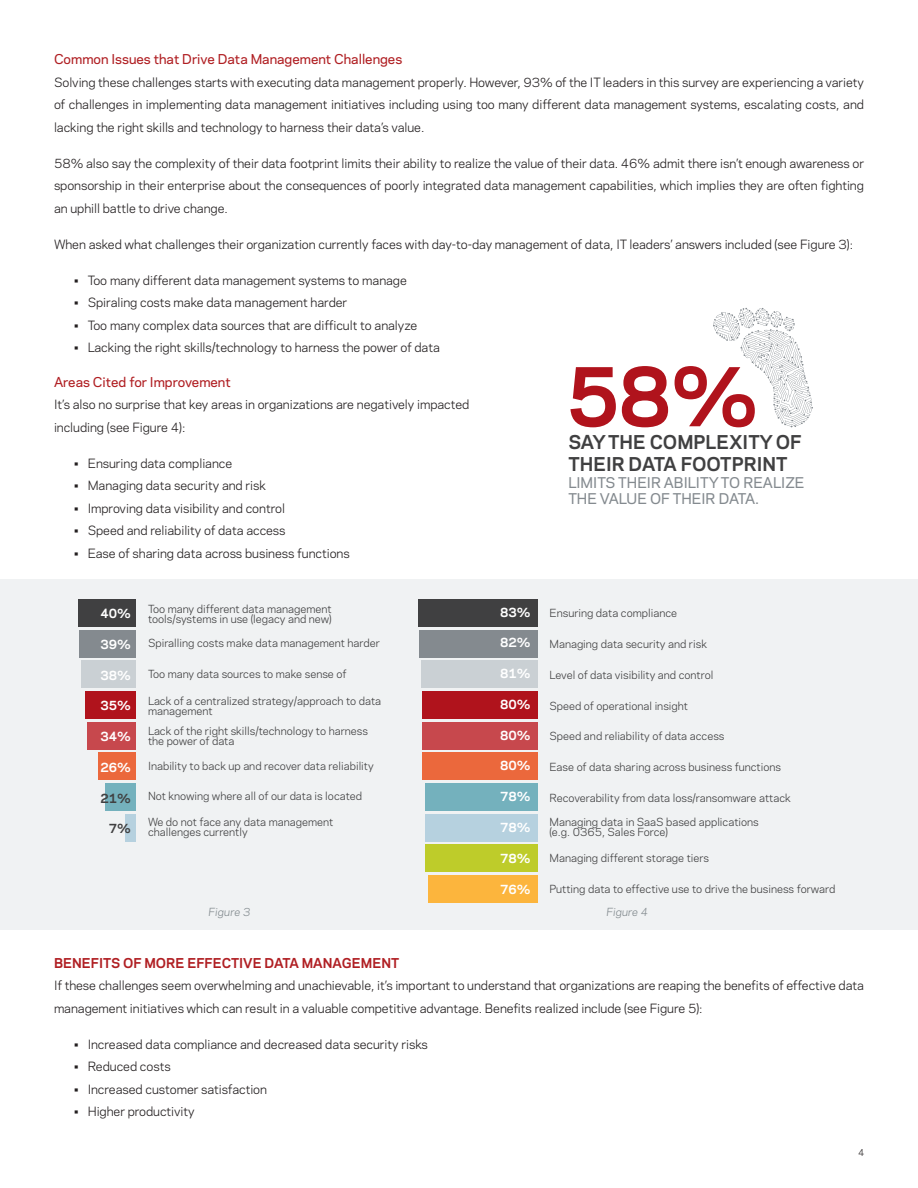
<style>
.page{position:relative;width:918px;height:1188px;background:#fff}
.page>*{position:absolute;margin:0;border:0;box-sizing:border-box;transform-origin:0 0}
.t1{font:700 77.4px "Polaris";color:#b0131c}
.t2{font:700 17.85px/21.5px "Polaris";color:#404041}
.t3{font:500 13.95px/16.6px "Polaris";color:#848a8f}
.t4{font:500 12.75px "Polaris";color:#b01f23}
.t5{font:700 12.75px "Polaris";color:#b01f23}
.t6{font:12px/22.5px "Polaris";letter-spacing:-.005em;color:#231f20;text-align:justify}
.t7{font:700 12px "Polaris";color:#fff}
.t8{font:700 12px "Polaris";color:#404041}
.t9{font:10.5px/10.5px "Polaris";color:#404041}
.t10{font:italic 10.5px "Polaris";letter-spacing:.005em;color:#838b8f}
.t11{font:9px "Polaris";color:#231f20}
</style>
<div class="page">
<div style="left:0;top:579px;width:918px;height:351px;background:#f0f2f3"></div>
<svg style="left:713px;top:308px;width:100px;height:119px"></svg>
<div style="left:428px;top:875px;width:109px;height:28px;background:#fcb53d"></div>
<div style="left:425px;top:844px;width:112px;height:28px;background:#becc2a"></div>
<div style="left:425px;top:814px;width:112px;height:27px;background:#b6d1df"></div>
<div style="left:425px;top:783px;width:112px;height:28px;background:#74b1bd"></div>
<div style="left:422px;top:752px;width:115px;height:28px;background:#eb683c"></div>
<div style="left:422px;top:722px;width:115px;height:27px;background:#c7484d"></div>
<div style="left:422px;top:691px;width:115px;height:28px;background:#b0131c"></div>
<div style="left:421px;top:660px;width:116px;height:28px;background:#cad0d4"></div>
<div style="left:419px;top:630px;width:118px;height:27px;background:#848a8f"></div>
<div style="left:418px;top:599px;width:119px;height:28px;background:#404041"></div>
<div style="left:126px;top:814px;width:10px;height:27px;background:#b6d1df"></div>
<div style="left:106px;top:783px;width:30px;height:28px;background:#74b1bd"></div>
<div style="left:99px;top:752px;width:37px;height:28px;background:#eb683c"></div>
<div style="left:87px;top:722px;width:49px;height:27px;background:#c7484d"></div>
<div style="left:86px;top:691px;width:50px;height:28px;background:#b0131c"></div>
<div style="left:81px;top:660px;width:55px;height:28px;background:#cad0d4"></div>
<div style="left:80px;top:630px;width:56px;height:27px;background:#848a8f"></div>
<div style="left:78px;top:599px;width:58px;height:28px;background:#404041"></div>
<p class="t4" style="left:54px;top:50px;width:350px">Common Issues that Drive Data Management Challenges</p>
<p class="t6" style="left:54px;top:70px;width:812px">Solving these challenges starts with executing data management properly. However, 93% of the IT leaders in this survey are experiencing a variety of challenges in implementing data management initiatives including using too many different data management systems, escalating costs, and lacking the right skills and technology to harness their data’s value.</p>
<p class="t6" style="left:54px;top:151px;width:812px">58% also say the complexity of their data footprint limits their ability to realize the value of their data. 46% admit there isn’t enough awareness or sponsorship in their enterprise about the consequences of poorly integrated data management capabilities, which implies they are often fighting an uphill battle to drive change.</p>
<p class="t6" style="left:54px;top:232px;width:801px">When asked what challenges their organization currently faces with day-to-day management of data, IT leaders’ answers included (see Figure 3):</p>
<p class="t6" style="left:74px;top:268px;width:334px">• Too many different data management systems to manage</p>
<p class="t6" style="left:74px;top:291px;width:275px">• Spiraling costs make data management harder</p>
<p class="t6" style="left:74px;top:313px;width:345px">• Too many complex data sources that are difficult to analyze</p>
<p class="t6" style="left:74px;top:336px;width:367px">• Lacking the right skills/technology to harness the power of data</p>
<p class="t4" style="left:54px;top:372px;width:178px">Areas Cited for Improvement</p>
<p class="t6" style="left:54px;top:393px;width:417px">It’s also no surprise that key areas in organizations are negatively impacted including (see Figure 4):</p>
<p class="t6" style="left:74px;top:451px;width:160px">• Ensuring data compliance</p>
<p class="t6" style="left:74px;top:474px;width:193px">• Managing data security and risk</p>
<p class="t6" style="left:74px;top:496px;width:212px">• Improving data visibility and control</p>
<p class="t6" style="left:74px;top:519px;width:213px">• Speed and reliability of data access</p>
<p class="t6" style="left:74px;top:541px;width:277px">• Ease of sharing data across business functions</p>
<h1 class="t1" style="left:567px;top:338px;width:194px">58%</h1>
<h2 class="t2" style="left:568px;top:431px;width:235px">SAY THE COMPLEXITY OF<br>THEIR DATA FOOTPRINT</h2>
<p class="t3" style="left:568px;top:473px;width:238px">LIMITS THEIR ABILITY TO REALIZE<br>THE VALUE OF THEIR DATA.</p>
<p class="t7" style="left:100px;top:605px;width:32px">40%</p>
<p class="t7" style="left:100px;top:635px;width:32px">39%</p>
<p class="t7" style="left:100px;top:666px;width:32px">38%</p>
<p class="t7" style="left:100px;top:697px;width:32px">35%</p>
<p class="t7" style="left:100px;top:728px;width:32px">34%</p>
<p class="t7" style="left:100px;top:758px;width:32px">26%</p>
<p class="t8" style="left:100px;top:789px;width:32px">21%</p>
<p class="t8" style="left:109px;top:820px;width:24px">7%</p>
<p class="t9" style="left:148px;top:603px;width:185px">Too many different data management tools/systems in use (legacy and new)</p>
<p class="t9" style="left:148px;top:637px;width:233px">Spiralling costs make data management harder</p>
<p class="t9" style="left:148px;top:668px;width:200px">Too many data sources to make sense of</p>
<p class="t9" style="left:148px;top:695px;width:235px">Lack of a centralized strategy/approach to data management</p>
<p class="t9" style="left:148px;top:725px;width:221px">Lack of the right skills/technology to harness the power of data</p>
<p class="t9" style="left:148px;top:760px;width:227px">Inability to back up and recover data reliability</p>
<p class="t9" style="left:148px;top:790px;width:216px">Not knowing where all of our data is located</p>
<p class="t9" style="left:148px;top:816px;width:187px">We do not face any data management challenges currently</p>
<p class="t7" style="left:500px;top:603px;width:32px">83%</p>
<p class="t7" style="left:500px;top:634px;width:32px">82%</p>
<p class="t7" style="left:500px;top:665px;width:32px">81%</p>
<p class="t7" style="left:500px;top:695px;width:32px">80%</p>
<p class="t7" style="left:500px;top:726px;width:32px">80%</p>
<p class="t7" style="left:500px;top:757px;width:32px">80%</p>
<p class="t7" style="left:500px;top:788px;width:32px">78%</p>
<p class="t7" style="left:500px;top:818px;width:32px">78%</p>
<p class="t7" style="left:500px;top:849px;width:32px">78%</p>
<p class="t7" style="left:500px;top:880px;width:32px">76%</p>
<p class="t9" style="left:549px;top:607px;width:129px">Ensuring data compliance</p>
<p class="t9" style="left:549px;top:638px;width:159px">Managing data security and risk</p>
<p class="t9" style="left:549px;top:669px;width:165px">Level of data visibility and control</p>
<p class="t9" style="left:549px;top:700px;width:140px">Speed of operational insight</p>
<p class="t9" style="left:549px;top:730px;width:177px">Speed and reliability of data access</p>
<p class="t9" style="left:549px;top:761px;width:233px">Ease of data sharing across business functions</p>
<p class="t9" style="left:549px;top:792px;width:243px">Recoverability from data loss/ransomware attack</p>
<p class="t9" style="left:549px;top:816px;width:211px">Managing data in SaaS based applications (e.g. 0365, Sales Force)</p>
<p class="t9" style="left:549px;top:852px;width:161px">Managing different storage tiers</p>
<p class="t9" style="left:549px;top:883px;width:287px">Putting data to effective use to drive the business forward</p>
<p class="t10" style="left:209px;top:905px;width:43px">Figure 3</p>
<p class="t10" style="left:606px;top:905px;width:43px">Figure 4</p>
<p class="t5" style="left:54px;top:953px;width:347px">BENEFITS OF MORE EFFECTIVE DATA MANAGEMENT</p>
<p class="t6" style="left:54px;top:974px;width:812px">If these challenges seem overwhelming and unachievable, it’s important to understand that organizations are reaping the benefits of effective data management initiatives which can result in a valuable competitive advantage. Benefits realized include (see Figure 5):</p>
<p class="t6" style="left:74px;top:1032px;width:355px">• Increased data compliance and decreased data security risks</p>
<p class="t6" style="left:74px;top:1055px;width:98px">• Reduced costs</p>
<p class="t6" style="left:74px;top:1077px;width:194px">• Increased customer satisfaction</p>
<p class="t6" style="left:74px;top:1100px;width:122px">• Higher productivity</p>
<p class="t11" style="left:858px;top:1146px;width:8px">4</p>
</div>
